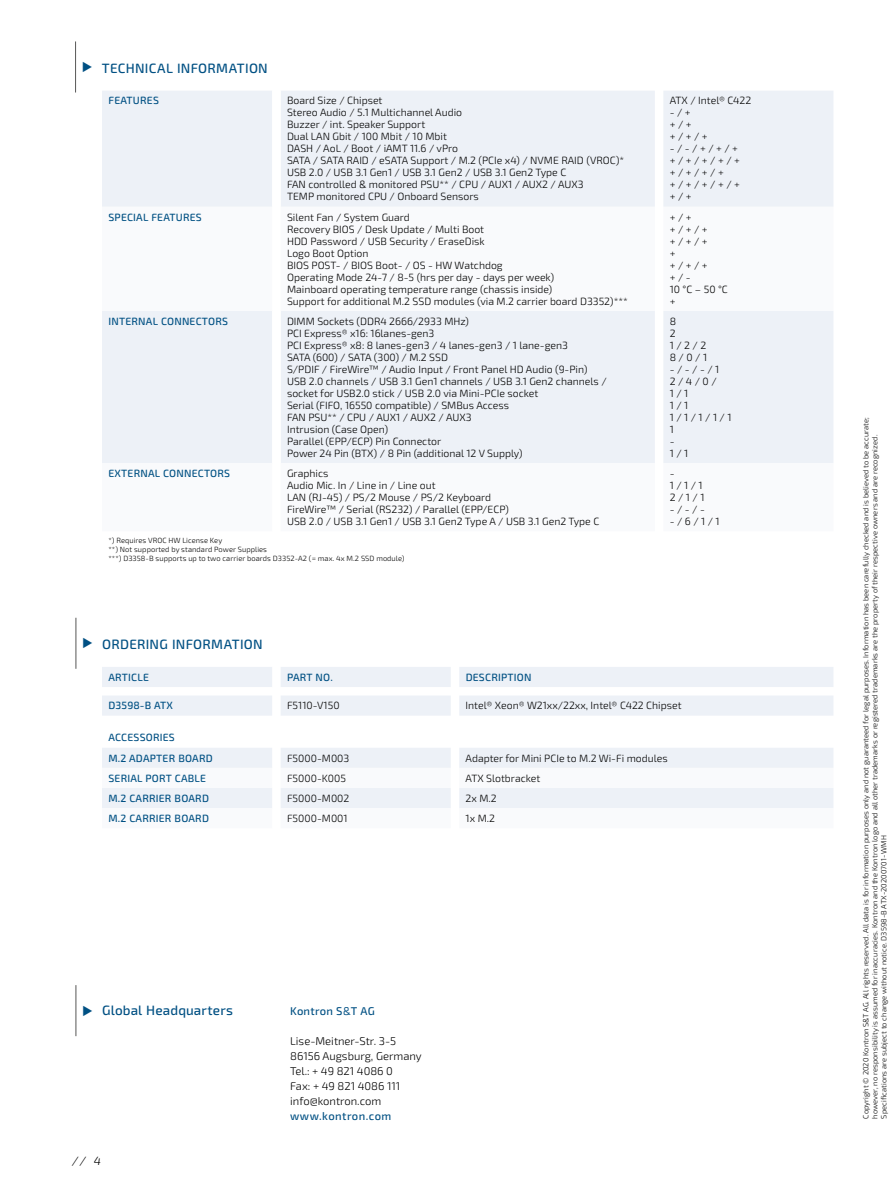
<style>
.page{position:relative;width:893px;height:1191px;background:#fff}
.page>*{position:absolute;margin:0;border:0;box-sizing:border-box;transform-origin:0 0}
.t1{font:500 13.5px "Sn T";letter-spacing:.02em;color:#005083}
.t2{font:italic 300 12px "Sn T";color:#000}
.t3{font:300 11.25px/15px "Sn T";color:#000}
.t4{font:500 11.25px "Sn T";letter-spacing:.03em;color:#005083}
.t5{font:300 10.5px/12px "Sn T";color:#000}
.t6{font:500 10.5px/20.1px "Sn T";letter-spacing:.02em;color:#005083}
.t7{font:300 7.5px/9px "Sn T";letter-spacing:.01em;color:#000}
.s1{font-weight:400}
</style>
<div class="page">
<hr style="left:76px;top:985px;width:1px;height:51px;background:#575756">
<hr style="left:76px;top:618px;width:1px;height:51px;background:#575756">
<svg style="left:102px;top:667px;width:731px;height:141px;fill:#edf1f7"></svg>
<svg style="left:102px;top:768px;width:731px;height:20px"></svg>
<hr style="left:75px;top:41px;width:1px;height:51px;background:#575756">
<div style="left:102px;top:91px;width:731px;height:116px;background:#edf1f7"></div>
<svg style="left:272px;top:91px;width:9px;height:116px"></svg>
<div style="left:102px;top:311px;width:731px;height:152px;background:#edf1f7"></div>
<p class="t1" style="left:102px;top:60px;width:168px">TECHNICAL INFORMATION</p>
<p class="t6" style="left:108px;top:91px;width:52px">FEATURES</p>
<p class="t5" style="left:287px;top:95px;width:339px">Board Size / Chipset<br>Stereo Audio / 5.1 Multichannel Audio<br>Buzzer / int. Speaker Support<br>Dual LAN Gbit / 100 Mbit / 10 Mbit<br>DASH / AoL / Boot / iAMT 11.6 / vPro<br>SATA / SATA RAID / eSATA Support / M.2 (PCIe x4) / NVME RAID (VROC)* USB 2.0 / USB 3.1 Gen1 / USB 3.1 Gen2 / USB 3.1 Gen2 Type C<br>FAN controlled &amp; monitored PSU** / CPU / AUX1 / AUX2 / AUX3<br>TEMP monitored CPU / Onboard Sensors</p>
<p class="t5" style="left:670px;top:95px;width:83px">ATX / Intel® C422</p>
<p class="t5" style="left:670px;top:107px;width:40px">- / +<br>+ / +<br>+ / + / +</p>
<p class="t5" style="left:670px;top:143px;width:72px">- / - / + / + / + + / + / + / + / + + / + / + / +<br>+ / + / + / + / + + / +</p>
<p class="t6" style="left:108px;top:207px;width:95px">SPECIAL FEATURES</p>
<p class="t5" style="left:287px;top:211px;width:342px">Silent Fan / System Guard<br>Recovery BIOS / Desk Update / Multi Boot<br>HDD Password / USB Security / EraseDisk<br>Logo Boot Option<br>BIOS POST- / BIOS Boot- / OS - HW Watchdog<br>Operating Mode 24-7 / 8-5 (hrs per day - days per week)<br>Mainboard operating temperature range (chassis inside)<br>Support for additional M.2 SSD modules (via M.2 carrier board D3352)***</p>
<p class="t5" style="left:670px;top:211px;width:60px">+ / +<br>+ / + / +<br>+ / + / +<br>+<br>+ / + / +<br>+ / -<br>10 °C – 50 °C +</p>
<p class="t6" style="left:108px;top:311px;width:121px">INTERNAL CONNECTORS</p>
<p class="t5" style="left:287px;top:315px;width:321px">DIMM Sockets (DDR4 2666/2933 MHz)<br>PCI Express® x16: 16lanes-gen3<br>PCI Express® x8: 8 lanes-gen3 / 4 lanes-gen3 / 1 lane-gen3<br>SATA (600) / SATA (300) / M.2 SSD<br>S/PDIF / FireWire™ / Audio Input / Front Panel HD Audio (9-Pin)<br>USB 2.0 channels / USB 3.1 Gen1 channels / USB 3.1 Gen2 channels / socket for USB2.0 stick / USB 2.0 via Mini-PCIe socket<br>Serial (FIFO, 16550 compatible) / SMBus Access<br>FAN PSU** / CPU / AUX1 / AUX2 / AUX3<br>Intrusion (Case Open)<br>Parallel (EPP/ECP) Pin Connector<br>Power 24 Pin (BTX) / 8 Pin (additional 12 V Supply)</p>
<p class="t5" style="left:670px;top:315px;width:39px">8<br>2<br>1 / 2 / 2<br>8 / 0 / 1</p>
<p class="t5" style="left:670px;top:363px;width:63px">- / - / - / 1<br>2 / 4 / 0 /<br>1 / 1<br>1 / 1<br>1 / 1 / 1 / 1 / 1<br>1<br>-<br>1 / 1</p>
<p class="t6" style="left:108px;top:463px;width:123px">EXTERNAL CONNECTORS</p>
<p class="t5" style="left:287px;top:467px;width:314px">Graphics<br>Audio Mic. In / Line in / Line out<br>LAN (RJ-45) / PS/2 Mouse / PS/2 Keyboard<br>FireWire™ / Serial (RS232) / Parallel (EPP/ECP)<br>USB 2.0 / USB 3.1 Gen1 / USB 3.1 Gen2 Type A / USB 3.1 Gen2 Type C</p>
<p class="t5" style="left:670px;top:467px;width:36px">-<br>1 / 1 / 1<br>2 / 1 / 1</p>
<p class="t5" style="left:670px;top:503px;width:37px">- / - / -</p>
<p class="t5" style="left:670px;top:515px;width:51px">- / 6 / 1 / 1</p>
<p class="t7" style="left:108px;top:536px;width:298px">*) Requires VROC HW License Key<br>**) Not supported by standard Power Supplies<br>***) D3358-B supports up to two carrier boards D3352-A2 (= max. 4x M.2 SSD module)</p>
<p class="t1" style="left:102px;top:636px;width:162px">ORDERING INFORMATION</p>
<p class="t6" style="left:108px;top:667px;width:42px">ARTICLE</p>
<p class="t6" style="left:287px;top:667px;width:47px">PART NO.</p>
<p class="t6" style="left:466px;top:667px;width:67px">DESCRIPTION</p>
<p class="t6" style="left:108px;top:695px;width:66px">D3598-B ATX</p>
<p class="t5" style="left:287px;top:700px;width:54px">F5110-V150</p>
<p class="t5" style="left:466px;top:700px;width:217px">Intel® Xeon® W21xx/22xx, Intel® C422 Chipset</p>
<p class="t6" style="left:108px;top:728px;width:106px">ACCESSORIES<br>M.2 ADAPTER BOARD</p>
<p class="t5" style="left:287px;top:752px;width:64px">F5000-M003</p>
<p class="t5" style="left:466px;top:752px;width:204px">Adapter for Mini PCIe to M.2 Wi-Fi modules</p>
<p class="t6" style="left:108px;top:768px;width:99px">SERIAL PORT CABLE</p>
<p class="t5" style="left:287px;top:772px;width:61px">F5000-K005</p>
<p class="t5" style="left:466px;top:772px;width:76px">ATX Slotbracket</p>
<p class="t6" style="left:108px;top:788px;width:102px">M.2 CARRIER BOARD</p>
<p class="t5" style="left:287px;top:792px;width:64px">F5000-M002</p>
<p class="t5" style="left:466px;top:792px;width:33px">2x M.2</p>
<p class="t6" style="left:108px;top:808px;width:102px">M.2 CARRIER BOARD</p>
<p class="t5" style="left:287px;top:812px;width:62px">F5000-M001</p>
<p class="t5" style="left:466px;top:812px;width:31px">1x M.2</p>
<p class="t1" style="left:102px;top:1002px;width:132px">Global Headquarters</p>
<p class="t2" style="left:72px;top:1153px;width:30px">// 4</p>
<p class="t4" style="left:290px;top:1004px;width:86px">Kontron S<span class="s1">&amp;</span>T AG</p>
<p class="t3" style="left:290px;top:1033px;width:133px">Lise-Meitner-Str. 3-5<br>86156 Augsburg, Germany<br>Tel.: + 49 821 4086 0<br>Fax: + 49 821 4086 111 info@kontron.com</p>
<p class="t4" style="left:290px;top:1109px;width:103px">www.kontron.com</p>
<p class="t7" style="left:862px;top:1118px;width:703px;rotate:-90deg">Copyright © 2020 Kontron S&amp;T AG. All rights reserved. All data is for information purposes only and not guaranteed for legal purposes. Information has been carefully checked and is believed to be accurate; however, no responsibility is assumed for inaccuracies. Kontron and the Kontron logo and all other trademarks or registered trademarks are the property of their respective owners and are recognized.<br>Specifications are subject to change without notice. D3598-B ATX-20200701-WMH</p>
</div>
